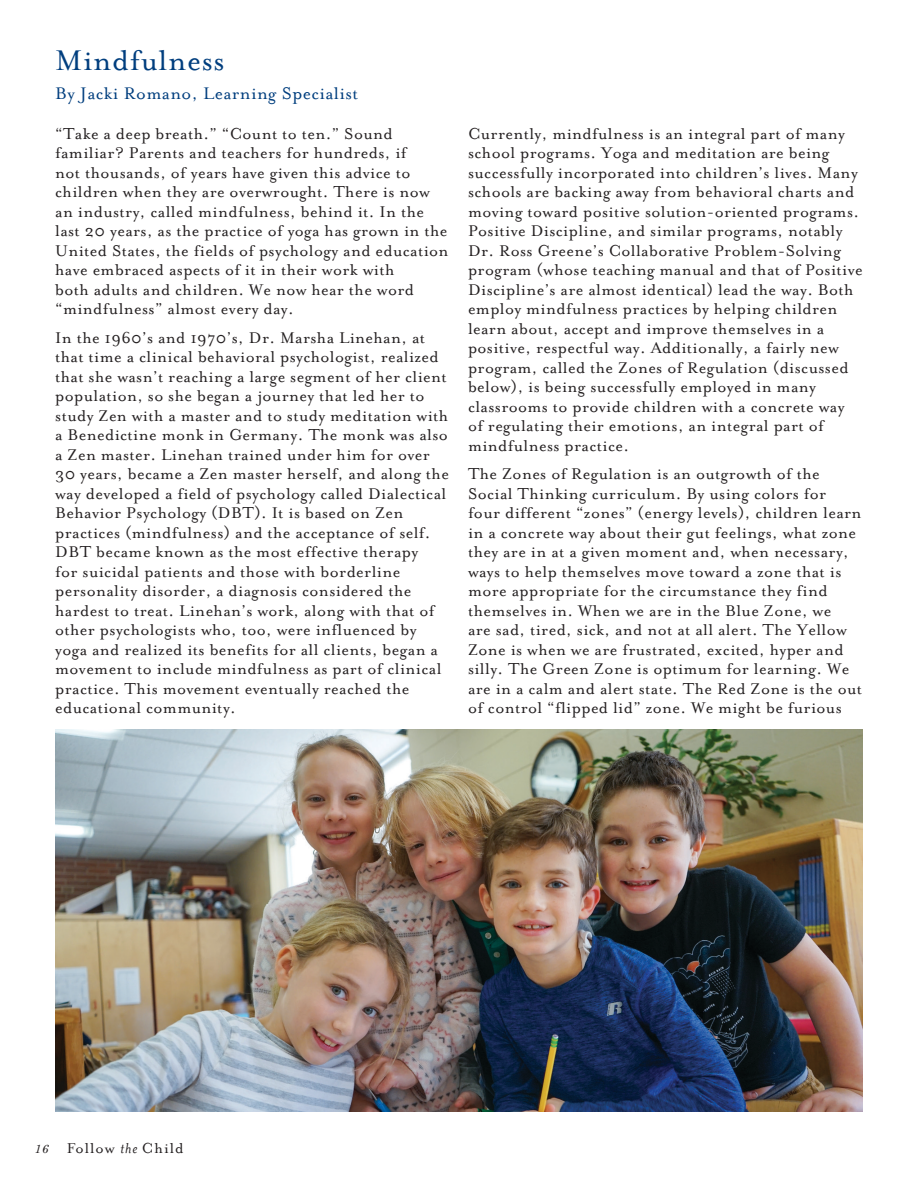
<style>
.page{position:relative;width:918px;height:1188px;background:#fff}
.page>*{position:absolute;margin:0;border:0;box-sizing:border-box;transform-origin:0 0}
.Body_Copy{font:33px "Mrs Eaves Roman";letter-spacing:.02em;color:#003e7e}
.Body_Copy-2{font:19.5px "Mrs Eaves Roman";letter-spacing:.02em;color:#003e7e}
.Body_Copy-3{font:18px/19.5px "Mrs Eaves Roman";letter-spacing:.02em;color:#231f20}
.t1{font:16.5px "Mrs Eaves Roman";letter-spacing:.06em;color:#231f20}
.s1{font-family:"Century Schoolbook";font-style:italic;font-size:12px}
.s2{font-family:"Mrs Eaves";font-style:italic}
</style>
<div class="page">
<img style="left:55px;top:729px;width:808px;height:383px">
<p class="Body_Copy" style="left:55px;top:42px;width:171px">Mindfulness</p>
<p class="Body_Copy-2" style="left:55px;top:82px;width:304px">By Jacki Romano, Learning Specialist</p>
<p class="Body_Copy-3" style="left:55px;top:124px;width:395px">“Take a deep breath.” “Count to ten.” Sound familiar? Parents and teachers for hundreds, if<br>not thousands, of years have given this advice to children when they are overwrought. There is now an industry, called mindfulness, behind it. In the last 20 years, as the practice of yoga has grown in the United States, the fields of psychology and education have embraced aspects of it in their work with<br>both adults and children. We now hear the word “mindfulness” almost every day.</p>
<p class="Body_Copy-3" style="left:55px;top:328px;width:395px">In the 1960’s and 1970’s, Dr. Marsha Linehan, at that time a clinical behavioral psychologist, realized that she wasn’t reaching a large segment of her client population, so she began a journey that led her to study Zen with a master and to study meditation with a Benedictine monk in Germany. The monk was also a Zen master. Linehan trained under him for over 30 years, became a Zen master herself, and along the way developed a field of psychology called Dialectical Behavior Psychology (DBT). It is based on Zen practices (mindfulness) and the acceptance of self.<br>DBT became known as the most effective therapy<br>for suicidal patients and those with borderline personality disorder, a diagnosis considered the hardest to treat. Linehan’s work, along with that of other psychologists who, too, were influenced by yoga and realized its benefits for all clients, began a movement to include mindfulness as part of clinical practice. This movement eventually reached the educational community.</p>
<p class="Body_Copy-3" style="left:468px;top:124px;width:396px">Currently, mindfulness is an integral part of many school programs. Yoga and meditation are being successfully incorporated into children’s lives. Many schools are backing away from behavioral charts and moving toward positive solution-oriented programs.<br>Positive Discipline, and similar programs, notably Dr. Ross Greene’s Collaborative Problem-Solving program (whose teaching manual and that of Positive Discipline’s are almost identical) lead the way. Both employ mindfulness practices by helping children learn about, accept and improve themselves in a positive, respectful way. Additionally, a fairly new program, called the Zones of Regulation (discussed below), is being successfully employed in many classrooms to provide children with a concrete way of regulating their emotions, an integral part of mindfulness practice.</p>
<p class="Body_Copy-3" style="left:468px;top:464px;width:396px">The Zones of Regulation is an outgrowth of the Social Thinking curriculum. By using colors for four different “zones” (energy levels), children learn in a concrete way about their gut feelings, what zone they are in at a given moment and, when necessary, ways to help themselves move toward a zone that is more appropriate for the circumstance they find themselves in. When we are in the Blue Zone, we<br>are sad, tired, sick, and not at all alert. The Yellow Zone is when we are frustrated, excited, hyper and silly. The Green Zone is optimum for learning. We are in a calm and alert state. The Red Zone is the out of control “flipped lid” zone. We might be furious</p>
<p class="t1" style="left:34px;top:1139px;width:151px"><span class="s1">16</span> Follow <span class="s2">the</span> Child</p>
</div>
